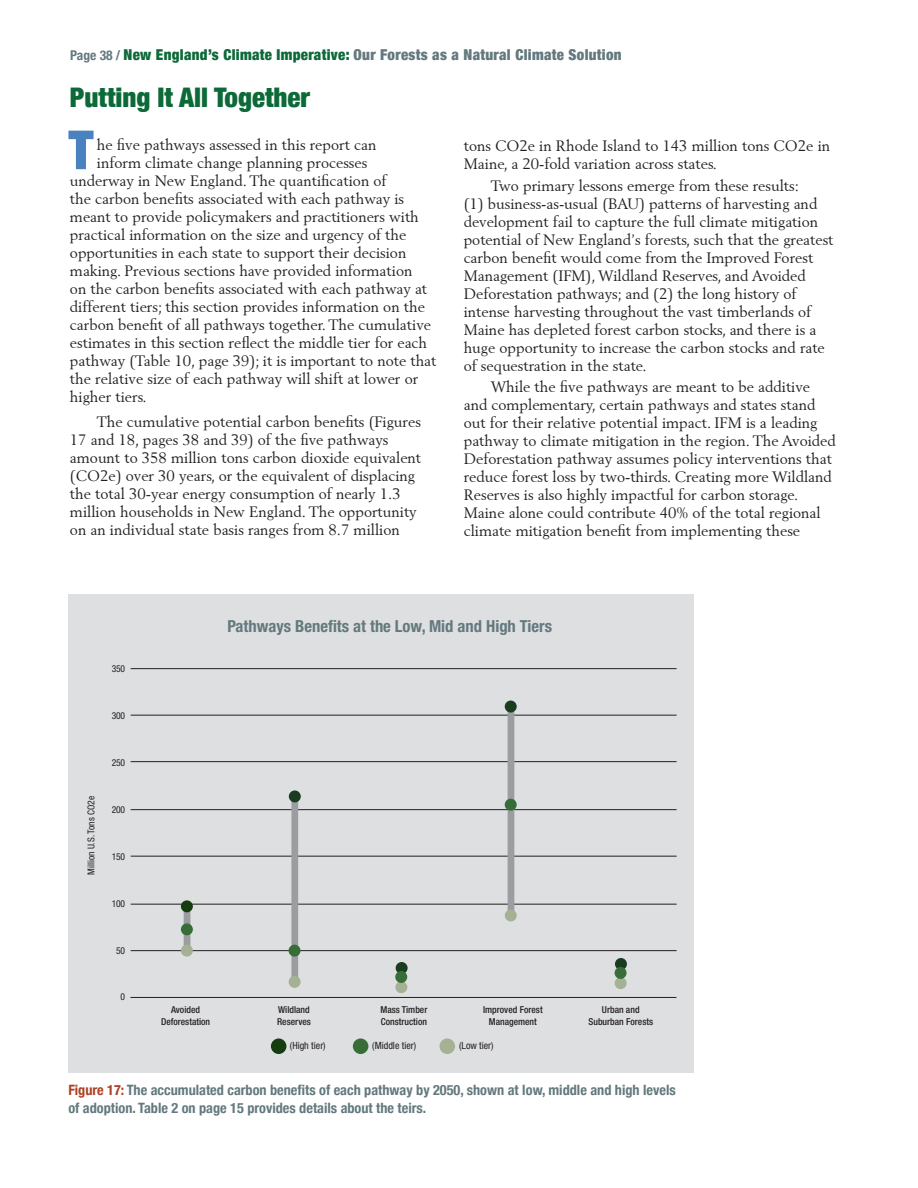
<style>
.page{position:relative;width:918px;height:1188px;background:#fff}
.page>*{position:absolute;margin:0;border:0;box-sizing:border-box;transform-origin:0 0}
.Body_Text{font:900 condensed 54px "Helvetica Neue";color:#4a81bf}
.A-level_head{font:900 condensed 27px "Helvetica Neue";color:#0c6938}
.t1{font:700 condensed 16.65px "Helvetica Neue LT Std";color:#63797e}
.A-level_head-2{font:15px/18px "Berling LT Std";color:#231f20}
.Body_Text-2{font:15px/18px "Berling LT Std";color:#231f20}
.t2{font:900 condensed 15px "Helvetica Neue";letter-spacing:.02em;color:#63797e}
.Figure_Caption{font:700 condensed 14.25px/18px "Helvetica Neue";color:#63797e}
.t3{font:condensed 9.9px "Helvetica Neue LT Std";color:#231f20}
.t4{font:500 condensed 9.6px "Helvetica Neue LT Std";color:#231f20}
.t5{font:condensed 9.6px "Helvetica Neue LT Std";letter-spacing:-.025em;color:#231f20}
.t6{font:condensed 9.6px "Helvetica Neue LT Std";color:#231f20}
.s1{font-weight:700;font-size:13.5px}
.s2{color:#0c6938}
.s3{color:#ac4124}
</style>
<div class="page">
<div style="left:69px;top:594px;width:625px;height:479px;background:#dedfe1"></div>
<hr style="left:130px;top:997px;width:546px;height:1px;background:#231f20">
<hr style="left:131px;top:950px;width:546px;height:1px;background:#231f20">
<hr style="left:131px;top:904px;width:546px;height:1px;background:#231f20">
<hr style="left:131px;top:856px;width:546px;height:1px;background:#231f20">
<hr style="left:131px;top:809px;width:546px;height:1px;background:#231f20">
<hr style="left:131px;top:761px;width:546px;height:1px;background:#231f20">
<hr style="left:131px;top:715px;width:546px;height:1px;background:#231f20">
<hr style="left:131px;top:668px;width:546px;height:1px;background:#231f20">
<div style="left:271px;top:1038px;width:15px;height:16px;background:#153d0f;border-radius:50%"></div>
<div style="left:353px;top:1038px;width:15px;height:16px;background:#376e38;border-radius:50%"></div>
<div style="left:440px;top:1038px;width:15px;height:16px;background:#a5b194;border-radius:50%"></div>
<div style="left:184px;top:905px;width:6px;height:45px;background:#9b9da0"></div>
<div style="left:181px;top:900px;width:12px;height:12px;background:#153d0f;border-radius:50%"></div>
<div style="left:181px;top:945px;width:12px;height:12px;background:#a5b194;border-radius:50%"></div>
<div style="left:291px;top:792px;width:7px;height:194px;background:#9b9da0"></div>
<div style="left:289px;top:790px;width:12px;height:12px;background:#1b3d1f;border-radius:50%"></div>
<div style="left:289px;top:976px;width:12px;height:12px;background:#a5b194;border-radius:50%"></div>
<div style="left:181px;top:923px;width:12px;height:12px;background:#376e38;border-radius:50%"></div>
<div style="left:289px;top:945px;width:12px;height:12px;background:#376e38;border-radius:50%"></div>
<div style="left:396px;top:962px;width:12px;height:12px;background:#1b3d1f;border-radius:50%"></div>
<div style="left:395px;top:981px;width:12px;height:12px;background:#a5b194;border-radius:50%"></div>
<div style="left:508px;top:705px;width:6px;height:214px;background:#9b9da0"></div>
<div style="left:505px;top:701px;width:12px;height:12px;background:#1b3d1f;border-radius:50%"></div>
<div style="left:505px;top:910px;width:12px;height:11px;background:#a5b194;border-radius:50%"></div>
<div style="left:505px;top:799px;width:12px;height:12px;background:#376e38;border-radius:50%"></div>
<div style="left:395px;top:971px;width:12px;height:12px;background:#376e38;border-radius:50%"></div>
<div style="left:615px;top:958px;width:12px;height:12px;background:#1b3d1f;border-radius:50%"></div>
<div style="left:615px;top:977px;width:12px;height:12px;background:#a5b194;border-radius:50%"></div>
<div style="left:615px;top:967px;width:12px;height:12px;background:#376e38;border-radius:50%"></div>
<p class="t2" style="left:70px;top:42px;width:553px"><span class="s1">Page 38 /</span> <span class="s2">New England’s Climate Imperative:</span> Our Forests as a Natural Climate Solution</p>
<p class="A-level_head" style="left:70px;top:75px;width:242px">Putting It All Together</p>
<p class="A-level_head-2" style="left:97px;top:136px;width:281px">he five pathways assessed in this report can</p>
<p class="A-level_head-2" style="left:97px;top:154px;width:272px">inform climate change planning processes</p>
<p class="A-level_head-2" style="left:70px;top:172px;width:318px">underway in New England. The quantification of</p>
<p class="A-level_head-2" style="left:70px;top:190px;width:336px">the carbon benefits associated with each pathway is</p>
<p class="A-level_head-2" style="left:70px;top:208px;width:350px">meant to provide policymakers and practitioners with</p>
<p class="A-level_head-2" style="left:70px;top:226px;width:338px">practical information on the size and urgency of the</p>
<p class="A-level_head-2" style="left:70px;top:244px;width:338px">opportunities in each state to support their decision</p>
<p class="A-level_head-2" style="left:70px;top:262px;width:344px">making. Previous sections have provided information</p>
<p class="A-level_head-2" style="left:70px;top:280px;width:359px">on the carbon benefits associated with each pathway at</p>
<p class="A-level_head-2" style="left:70px;top:298px;width:357px">different tiers; this section provides information on the</p>
<p class="A-level_head-2" style="left:70px;top:316px;width:363px">carbon benefit of all pathways together. The cumulative</p>
<p class="A-level_head-2" style="left:70px;top:334px;width:359px">estimates in this section reflect the middle tier for each</p>
<p class="A-level_head-2" style="left:70px;top:352px;width:368px">pathway (Table 10, page 39); it is important to note that</p>
<p class="A-level_head-2" style="left:70px;top:370px;width:350px">the relative size of each pathway will shift at lower or</p>
<p class="A-level_head-2" style="left:70px;top:388px;width:78px">higher tiers.</p>
<p class="A-level_head-2" style="left:70px;top:412px;width:353px;text-indent:27px">The cumulative potential carbon benefits (Figures 17 and 18, pages 38 and 39) of the five pathways amount to 358 million tons carbon dioxide equivalent (CO2e) over 30 years, or the equivalent of displacing the total 30-year energy consumption of nearly 1.3 million households in New England. The opportunity on an individual state basis ranges from 8.7 million</p>
<p class="Body_Text" style="left:68px;top:106px;width:26px">T</p>
<p class="A-level_head-2" style="left:464px;top:137px;width:368px">tons CO2e in Rhode Island to 143 million tons CO2e in<br>Maine, a 20-fold variation across states.</p>
<p class="Body_Text-2" style="left:464px;top:176px;width:371px;text-indent:27px">Two primary lessons emerge from these results:<br>(1) business-as-usual (BAU) patterns of harvesting and development fail to capture the full climate mitigation potential of New England’s forests, such that the greatest carbon benefit would come from the Improved Forest Management (IFM), Wildland Reserves, and Avoided Deforestation pathways; and (2) the long history of intense harvesting throughout the vast timberlands of Maine has depleted forest carbon stocks, and there is a huge opportunity to increase the carbon stocks and rate of sequestration in the state.</p>
<p class="Body_Text-2" style="left:464px;top:378px;width:374px;text-indent:27px">While the five pathways are meant to be additive and complementary, certain pathways and states stand out for their relative potential impact. IFM is a leading pathway to climate mitigation in the region. The Avoided Deforestation pathway assumes policy interventions that reduce forest loss by two-thirds. Creating more Wildland Reserves is also highly impactful for carbon storage.<br>Maine alone could contribute 40% of the total regional climate mitigation benefit from implementing these</p>
<p class="t6" style="left:86px;top:875px;width:80px;rotate:-90deg">Million U.S. Tons CO2e</p>
<p class="t5" style="left:112px;top:663px;width:15px">350</p>
<p class="t5" style="left:112px;top:710px;width:15px">300</p>
<p class="t5" style="left:112px;top:757px;width:15px">250</p>
<p class="t5" style="left:112px;top:804px;width:15px">200</p>
<p class="t5" style="left:112px;top:851px;width:15px">150</p>
<p class="t5" style="left:112px;top:898px;width:15px">100</p>
<p class="t5" style="left:116px;top:945px;width:10px">50</p>
<p class="t5" style="left:120px;top:991px;width:6px">0</p>
<p class="t1" style="left:227px;top:616px;width:326px">Pathways Benefits at the Low, Mid and High Tiers</p>
<p class="t4" style="left:171px;top:1004px;width:30px">Avoided</p>
<p class="t4" style="left:278px;top:1004px;width:33px">Wildland</p>
<p class="t4" style="left:381px;top:1004px;width:48px">Mass Timber</p>
<p class="t4" style="left:483px;top:1004px;width:61px">Improved Forest</p>
<p class="t4" style="left:602px;top:1004px;width:39px">Urban and</p>
<p class="t4" style="left:161px;top:1016px;width:51px">Deforestation</p>
<p class="t4" style="left:277px;top:1016px;width:35px">Reserves</p>
<p class="t4" style="left:381px;top:1016px;width:48px">Construction</p>
<p class="t4" style="left:489px;top:1016px;width:50px">Management</p>
<p class="t4" style="left:588px;top:1016px;width:66px">Suburban Forests</p>
<p class="t3" style="left:290px;top:1040px;width:37px">(High tier)</p>
<p class="t3" style="left:372px;top:1040px;width:45px">(Middle tier)</p>
<p class="t3" style="left:459px;top:1040px;width:36px">(Low tier)</p>
<p class="Figure_Caption" style="left:68px;top:1080px;width:609px"><span class="s3">Figure 17:</span> The accumulated carbon benefits of each pathway by 2050, shown at low, middle and high levels of adoption. Table 2 on page 15 provides details about the teirs.</p>
</div>
